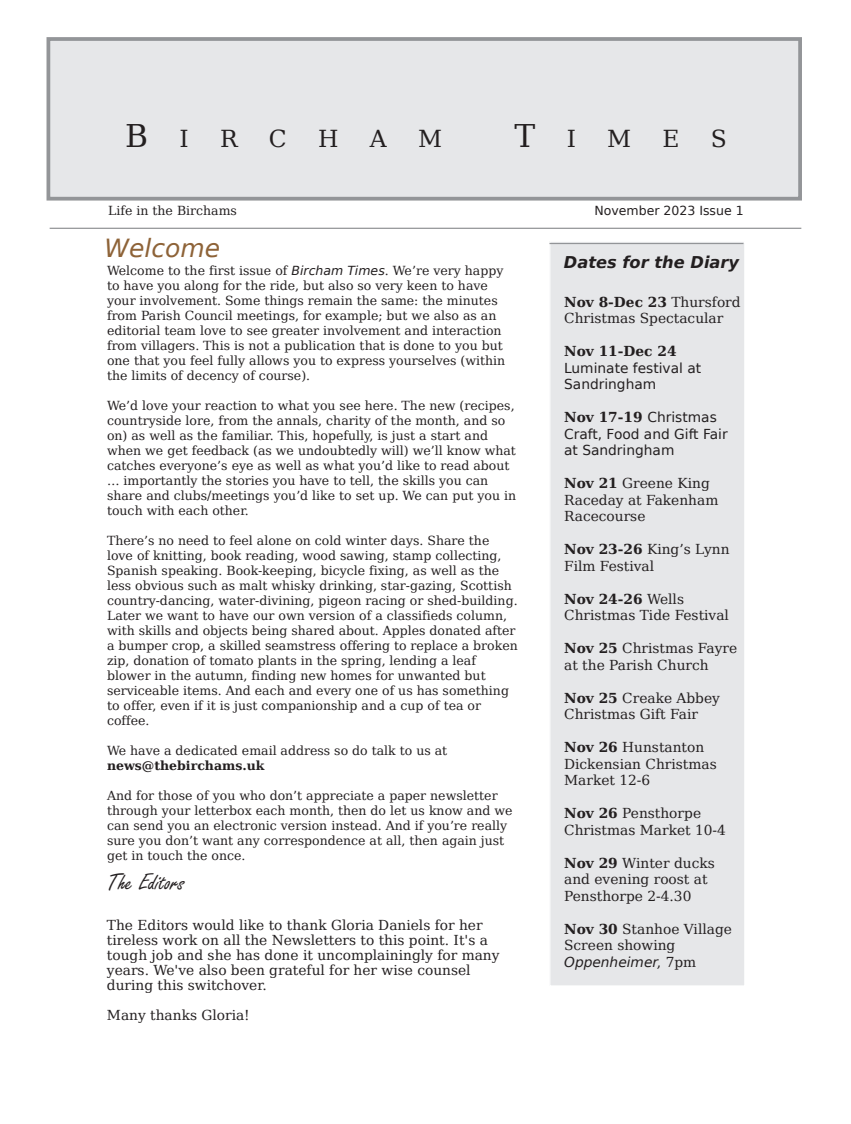
<style>
.page{position:relative;width:851px;height:1124px;background:#fff}
.page>*{position:absolute;margin:0;border:0;box-sizing:border-box;transform-origin:0 0}
.t1{font:31.25px "Bitstream Vera Serif";color:#231f20}
.t2{font:25px "Freestyle Script";color:#231f20}
.t3{font:italic 25px "Bitstream Vera Sans";color:#8e6338}
.t4{font:23.5px "Bitstream Vera Serif";color:#231f20}
.t5{font:italic 700 16.25px "Bitstream Vera Sans";color:#231f20}
.t6{font:13.75px/16.5px "Bitstream Vera Serif";color:#231f20}
.t7{font:13.75px/16.5px "Bitstream Vera Sans";color:#231f20}
.t8{font:italic 13.75px "Bitstream Vera Sans";color:#231f20}
.t9{font:700 13.75px "Bitstream Vera Serif";color:#231f20}
.t10{font:12.5px/15px "Bitstream Vera Serif";color:#231f20}
.t11{font:700 12.5px "Bitstream Vera Serif";color:#231f20}
.t12{font:12.5px "Bitstream Vera Sans";color:#231f20}
.s1{font-size:23.5px}
.s2{font-weight:700}
.s3{font-family:"Bitstream Vera Serif";font-weight:700}
.s4{font-family:"Bitstream Vera Serif";font-style:normal}
.s5{font-family:"Bitstream Vera Sans";font-style:italic}
</style>
<div class="page">
<div style="left:48px;top:39px;width:752px;height:160px;background:#e6e7e9"></div>
<div style="left:46px;top:37px;width:755px;height:163px;border:4px solid #939598"></div>
<hr style="left:50px;top:228px;width:751px;height:1px;background:#939598">
<div style="left:549px;top:242px;width:195px;height:743px;background:#e6e7e9"></div>
<div style="left:549px;top:241px;width:196px;height:745px;border:1px solid #fff"></div>
<hr style="left:549px;top:243px;width:194px;height:1px;background:#939598">
<h1 class="t1" style="left:125px;top:118px;width:65px">B <span class="s1">I</span></h1>
<h3 class="t4" style="left:220px;top:125px;width:19px">R</h3>
<h3 class="t4" style="left:269px;top:125px;width:19px">C</h3>
<h3 class="t4" style="left:318px;top:125px;width:22px">H</h3>
<h3 class="t4" style="left:370px;top:125px;width:18px">A</h3>
<h3 class="t4" style="left:418px;top:125px;width:25px">M</h3>
<h1 class="t1" style="left:514px;top:118px;width:63px">T <span class="s1">I</span></h1>
<h3 class="t4" style="left:607px;top:125px;width:25px">M</h3>
<h3 class="t4" style="left:662px;top:125px;width:19px">E</h3>
<h3 class="t4" style="left:710px;top:125px;width:18px">S</h3>
<p class="t10" style="left:108px;top:203px;width:130px">Life in the Birchams</p>
<p class="t12" style="left:594px;top:204px;width:151px">November 2023 Issue 1</p>
<h3 class="t5" style="left:564px;top:253px;width:177px">Dates for the Diary</h3>
<p class="t6" style="left:564px;top:293px;width:178px"><span class="s2">Nov 8-Dec 23</span> Thursford<br>Christmas Spectacular</p>
<p class="t9" style="left:564px;top:343px;width:114px">Nov 11-Dec 24</p>
<p class="t7" style="left:564px;top:359px;width:138px">Luminate festival at<br>Sandringham</p>
<p class="t7" style="left:564px;top:409px;width:165px"><span class="s3">Nov 17-19</span> Christmas<br>Craft, Food and Gift Fair at Sandringham</p>
<p class="t6" style="left:564px;top:475px;width:156px"><span class="s2">Nov 21</span> Greene King<br>Raceday at Fakenham<br>Racecourse</p>
<p class="t6" style="left:564px;top:541px;width:167px"><span class="s2">Nov 23-26</span> King’s Lynn<br>Film Festival</p>
<p class="t6" style="left:564px;top:590px;width:166px"><span class="s2">Nov 24-26</span> Wells<br>Christmas Tide Festival</p>
<p class="t6" style="left:564px;top:640px;width:174px"><span class="s2">Nov 25</span> Christmas Fayre at the Parish Church</p>
<p class="t6" style="left:564px;top:689px;width:157px"><span class="s2">Nov 25</span> Creake Abbey<br>Christmas Gift Fair</p>
<p class="t6" style="left:564px;top:739px;width:154px"><span class="s2">Nov 26</span> Hunstanton<br>Dickensian Christmas<br>Market 12-6</p>
<p class="t6" style="left:564px;top:805px;width:163px"><span class="s2">Nov 26</span> Pensthorpe<br>Christmas Market 10-4</p>
<p class="t6" style="left:564px;top:854px;width:152px"><span class="s2">Nov 29</span> Winter ducks and evening roost at<br>Pensthorpe 2-4.30</p>
<p class="t6" style="left:564px;top:920px;width:169px"><span class="s2">Nov 30</span> Stanhoe Village<br>Screen showing</p>
<p class="t8" style="left:564px;top:954px;width:134px">Oppenheimer<span class="s4">, 7pm</span></p>
<h2 class="t3" style="left:104px;top:234px;width:117px">Welcome</h2>
<p class="t10" style="left:107px;top:263px;width:399px">Welcome to the first issue of <span class="s5">Bircham Times</span>. We’re very happy to have you along for the ride, but also so very keen to have your involvement. Some things remain the same: the minutes from Parish Council meetings, for example; but we also as an editorial team love to see greater involvement and interaction from villagers. This is not a publication that is done to you but one that you feel fully allows you to express yourselves (within the limits of decency of course).</p>
<p class="t10" style="left:107px;top:398px;width:410px">We’d love your reaction to what you see here. The new (recipes, countryside lore, from the annals, charity of the month, and so on) as well as the familiar. This, hopefully, is just a start and when we get feedback (as we undoubtedly will) we’ll know what catches everyone’s eye as well as what you’d like to read about … importantly the stories you have to tell, the skills you can share and clubs/meetings you’d like to set up. We can put you in touch with each other.</p>
<p class="t10" style="left:107px;top:533px;width:412px">There’s no need to feel alone on cold winter days. Share the love of knitting, book reading, wood sawing, stamp collecting, Spanish speaking. Book-keeping, bicycle fixing, as well as the less obvious such as malt whisky drinking, star-gazing, Scottish country-dancing, water-divining, pigeon racing or shed-building.<br>Later we want to have our own version of a classifieds column, with skills and objects being shared about. Apples donated after a bumper crop, a skilled seamstress offering to replace a broken zip, donation of tomato plants in the spring, lending a leaf blower in the autumn, finding new homes for unwanted but serviceable items. And each and every one of us has something to offer, even if it is just companionship and a cup of tea or coffee.</p>
<p class="t10" style="left:107px;top:743px;width:341px">We have a dedicated email address so do talk to us at</p>
<p class="t11" style="left:107px;top:758px;width:159px">news@thebirchams.uk</p>
<p class="t10" style="left:107px;top:788px;width:407px">And for those of you who don’t appreciate a paper newsletter through your letterbox each month, then do let us know and we can send you an electronic version instead. And if you’re really sure you don’t want any correspondence at all, then again just get in touch the once.</p>
<h2 class="t2" style="left:107px;top:869px;width:79px">The Editors</h2>
<p class="t6" style="left:107px;top:917px;width:394px;line-height:15px">The Editors would like to thank Gloria Daniels for her tireless work on all the Newsletters to this point. It's a tough job and she has done it uncomplainingly for many years. We've also been grateful for her wise counsel during this switchover.</p>
<p class="t6" style="left:107px;top:1006px;width:144px">Many thanks Gloria!</p>
</div>
